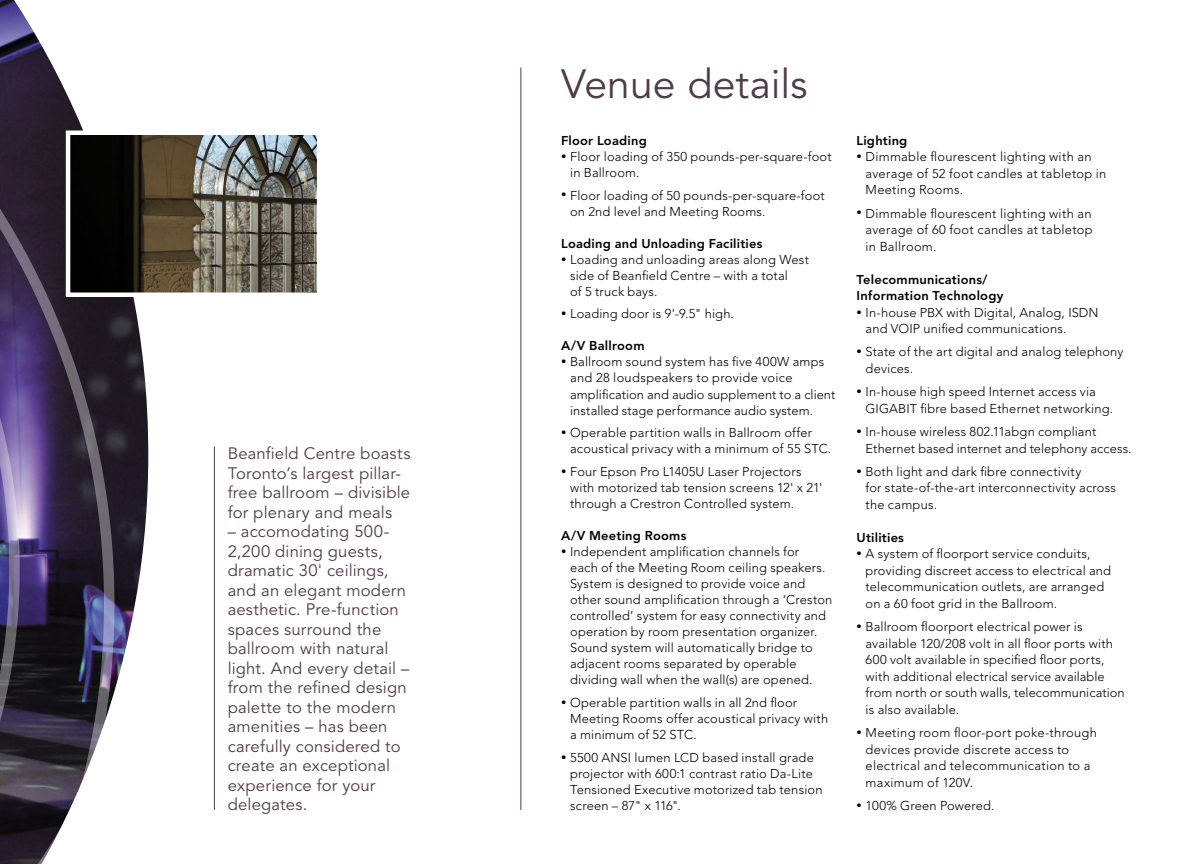
<style>
.page{position:relative;width:1188px;height:864px;background:#fff}
.page>*{position:absolute;margin:0;border:0;box-sizing:border-box;transform-origin:0 0}
.t1{font:40.5px "Avenir";color:#4f3c48}
.t2{font:16.5px/19.5px "Avenir";letter-spacing:.01em;color:#4f3c48}
.t3{font:300 12.75px/16px "Avenir";letter-spacing:.015em;color:#000}
.t4{font:800 12.75px/16.5px "Avenir";letter-spacing:.015em;color:#000}
.s1{font-size:10.5px}
</style>
<div class="page">
<svg style="left:0;top:0;width:149px;height:864px"></svg>
<hr style="left:214px;top:446px;width:1px;height:364px;background:#4f3c48">
<hr style="left:521px;top:68px;width:1px;height:742px;background:#4f3c48">
<img style="left:71px;top:135px;width:245px;height:157px">
<div style="left:66px;top:130px;width:255px;height:167px;border:4px solid #fff"></div>
<p class="t2" style="left:228px;top:444px;width:184px">Beanfield Centre boasts<br>Toronto’s largest pillar&shy;free ballroom – divisible for plenary and meals</p>
<p class="t2" style="left:228px;top:522px;width:183px">– accomodating 500-<br>2,200 dining guests, dramatic 30' ceilings, and an elegant modern aesthetic. Pre-function spaces surround the ballroom with natural light. And every detail – from the refined design palette to the modern amenities – has been carefully considered to create an exceptional experience for your delegates.</p>
<h1 class="t1" style="left:561px;top:61px;width:248px">Venue details</h1>
<p class="t4" style="left:561px;top:132px;width:87px">Floor Loading</p>
<p class="t3" style="left:570px;top:148px;width:263px;text-indent:-9px"><span class="s1">•</span> Floor loading of 350 pounds-per-square-foot in Ballroom.</p>
<p class="t3" style="left:570px;top:187px;width:256px;text-indent:-9px"><span class="s1">•</span> Floor loading of 50 pounds-per-square-foot on 2nd level and Meeting Rooms.</p>
<p class="t4" style="left:561px;top:235px;width:203px">Loading and Unloading Facilities</p>
<p class="t3" style="left:570px;top:251px;width:240px;text-indent:-9px"><span class="s1">•</span> Loading and unloading areas along West side of Beanfield Centre – with a total<br>of 5 truck bays.</p>
<p class="t3" style="left:561px;top:306px;width:174px"><span class="s1">•</span> Loading door is 9'-9.5" high.</p>
<p class="t4" style="left:561px;top:338px;width:85px">A/V Ballroom</p>
<p class="t3" style="left:570px;top:354px;width:267px;text-indent:-9px"><span class="s1">•</span> Ballroom sound system has five 400W amps and 28 loudspeakers to provide voice amplification and audio supplement to a client installed stage performance audio system.</p>
<p class="t3" style="left:570px;top:425px;width:263px;text-indent:-9px"><span class="s1">•</span> Operable partition walls in Ballroom offer acoustical privacy with a minimum of 55 STC.</p>
<p class="t3" style="left:570px;top:464px;width:254px;text-indent:-9px"><span class="s1">•</span> Four Epson Pro L1405U Laser Projectors with motorized tab tension screens 12' x 21' through a Crestron Controlled system.</p>
<p class="t4" style="left:561px;top:527px;width:127px">A/V Meeting Rooms</p>
<p class="t3" style="left:570px;top:544px;width:264px;text-indent:-9px"><span class="s1">•</span> Independent amplification channels for<br>each of the Meeting Room ceiling speakers.<br>System is designed to provide voice and other sound amplification through a ‘Creston controlled’ system for easy connectivity and operation by room presentation organizer.<br>Sound system will automatically bridge to adjacent rooms separated by operable dividing wall when the wall(s) are opened.</p>
<p class="t3" style="left:570px;top:695px;width:260px;text-indent:-9px"><span class="s1">•</span> Operable partition walls in all 2nd floor<br>Meeting Rooms offer acoustical privacy with a minimum of 52 STC.</p>
<p class="t3" style="left:570px;top:750px;width:254px;text-indent:-9px"><span class="s1">•</span> 5500 ANSI lumen LCD based install grade projector with 600:1 contrast ratio Da-Lite Tensioned Executive motorized tab tension screen – 87" x 116".</p>
<p class="t4" style="left:857px;top:132px;width:52px">Lighting</p>
<p class="t3" style="left:866px;top:149px;width:242px;line-height:16.5px;text-indent:-9px"><span class="s1">•</span> Dimmable flourescent lighting with an average of 52 foot candles at tabletop in<br>Meeting Rooms.</p>
<p class="t3" style="left:866px;top:205px;width:229px;line-height:16.5px;text-align:justify;text-indent:-9px"><span class="s1">•</span> Dimmable flourescent lighting with an average of 60 foot candles at tabletop in Ballroom.</p>
<p class="t4" style="left:857px;top:271px;width:148px">Telecommunications/<br>Information Technology</p>
<p class="t3" style="left:866px;top:304px;width:235px;line-height:16.5px;text-indent:-9px"><span class="s1">•</span> In-house PBX with Digital, Analog, ISDN and VOIP unified communications.</p>
<p class="t3" style="left:866px;top:344px;width:259px;line-height:16.5px;text-indent:-9px"><span class="s1">•</span> State of the art digital and analog telephony devices.</p>
<p class="t3" style="left:866px;top:384px;width:249px;line-height:16.5px;text-indent:-9px"><span class="s1">•</span> In-house high speed Internet access via<br>GIGABIT fibre based Ethernet networking.</p>
<p class="t3" style="left:866px;top:423px;width:268px;line-height:16.5px;text-indent:-9px"><span class="s1">•</span> In-house wireless 802.11abgn compliant<br>Ethernet based internet and telephony access.</p>
<p class="t3" style="left:866px;top:463px;width:252px;line-height:16.5px;text-indent:-9px"><span class="s1">•</span> Both light and dark fibre connectivity<br>for state-of-the-art interconnectivity across the campus.</p>
<p class="t4" style="left:857px;top:529px;width:49px">Utilities</p>
<p class="t3" style="left:866px;top:546px;width:247px;line-height:16.5px;text-indent:-9px"><span class="s1">•</span> A system of floorport service conduits, providing discreet access to electrical and telecommunication outlets, are arranged on a 60 foot grid in the Ballroom.</p>
<p class="t3" style="left:866px;top:619px;width:261px;line-height:16.5px;text-indent:-9px"><span class="s1">•</span> Ballroom floorport electrical power is available 120/208 volt in all floor ports with 600 volt available in specified floor ports, with additional electrical service available from north or south walls, telecommunication is also available.</p>
<p class="t3" style="left:866px;top:725px;width:233px;line-height:16.5px;text-indent:-9px"><span class="s1">•</span> Meeting room floor-port poke-through devices provide discrete access to electrical and telecommunication to a maximum of 120V.</p>
<p class="t3" style="left:857px;top:798px;width:139px"><span class="s1">•</span> 100% Green Powered.</p>
</div>
